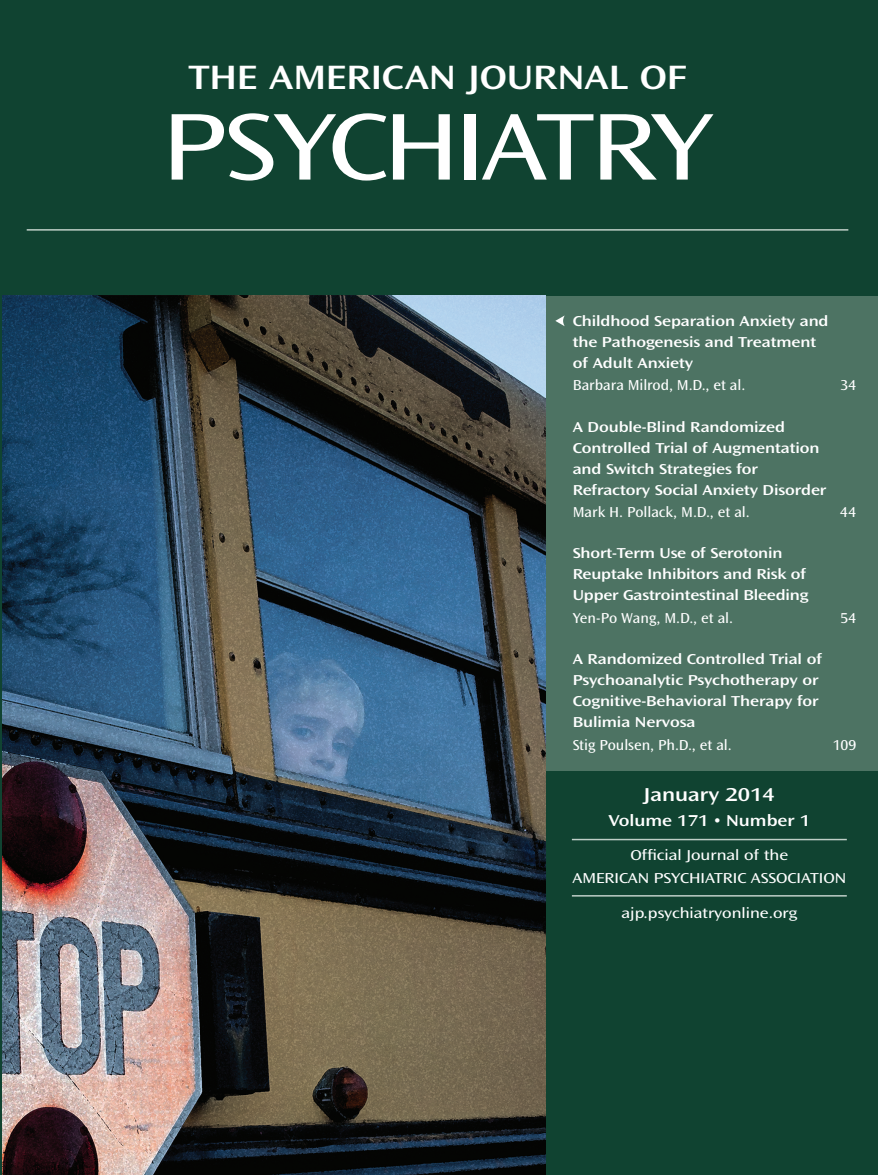
<style>
.page{position:relative;width:878px;height:1175px;background:#fff}
.page>*{position:absolute;margin:0;border:0;box-sizing:border-box;transform-origin:0 0}
.t1{font:expanded 99px "Ocean Sans Std";letter-spacing:-.035em;color:#fff}
.t2{font:600 expanded 35.25px "Ocean Sans Std";color:#fff}
.t3{font:600 expanded 19.5px "Ocean Sans Std";color:#fff}
.t4{font:600 expanded 16.5px "Ocean Sans Std";color:#fff}
.t5{font:600 expanded 15px/21px "Ocean Sans Std";letter-spacing:-.005em;color:#fff}
.t6{font:semi-expanded 15px "Ocean Sans Std";letter-spacing:-.005em;color:#fff}
.t7{font:expanded 15px/22.5px "Ocean Sans Std";color:#fff;text-align:center}
</style>
<div class="page">
<div style="left:0;top:0;width:878px;height:1174px;background:#104331"></div>
<hr style="left:27px;top:229px;width:821px;height:2px;background:#bfcfc7">
<div style="left:545px;top:296px;width:333px;height:474px;background:#4d7363"></div>
<hr style="left:572px;top:895px;width:274px;height:1px;background:#bfcfc7">
<hr style="left:572px;top:838px;width:274px;height:2px;background:#bfcfc7">
<svg style="left:555px;top:316px;width:9px;height:10px"></svg>
<img style="left:2px;top:296px;width:543px;height:878px">
<h2 class="t2" style="left:188px;top:57px;width:499px">THE AMERICAN JOURNAL OF</h2>
<h1 class="t1" style="left:162px;top:90px;width:552px">PSYCHIATRY</h1>
<p class="t5" style="left:572px;top:310px;width:257px">Childhood Separation Anxiety and the Pathogenesis and Treatment of Adult Anxiety</p>
<p class="t6" style="left:572px;top:377px;width:174px">Barbara Milrod, M.D., et al.</p>
<p class="t6" style="left:840px;top:377px;width:18px">34</p>
<p class="t5" style="left:572px;top:416px;width:255px">A Double-Blind Randomized<br>Controlled Trial of Augmentation and Switch Strategies for<br>Refractory Social Anxiety Disorder</p>
<p class="t6" style="left:572px;top:504px;width:178px">Mark H. Pollack, M.D., et al.</p>
<p class="t6" style="left:840px;top:504px;width:18px">44</p>
<p class="t5" style="left:572px;top:543px;width:237px">Short-Term Use of Serotonin<br>Reuptake Inhibitors and Risk of<br>Upper Gastrointestinal Bleeding</p>
<p class="t6" style="left:572px;top:609px;width:162px">Yen-Po Wang, M.D., et al.</p>
<p class="t6" style="left:840px;top:609px;width:18px">54</p>
<p class="t5" style="left:572px;top:648px;width:250px">A Randomized Controlled Trial of<br>Psychoanalytic Psychotherapy or<br>Cognitive-Behavioral Therapy for<br>Bulimia Nervosa</p>
<p class="t6" style="left:572px;top:736px;width:160px">Stig Poulsen, Ph.D., et al.</p>
<p class="t6" style="left:832px;top:736px;width:25px">109</p>
<h3 class="t3" style="left:643px;top:783px;width:132px">January 2014</h3>
<p class="t4" style="left:608px;top:811px;width:203px">Volume 171 • Number 1</p>
<p class="t7" style="left:572px;top:844px;width:275px">Official Journal of the<br>AMERICAN PSYCHIATRIC ASSOCIATION</p>
<p class="t7" style="left:621px;top:902px;width:177px">ajp.psychiatryonline.org</p>
</div>
